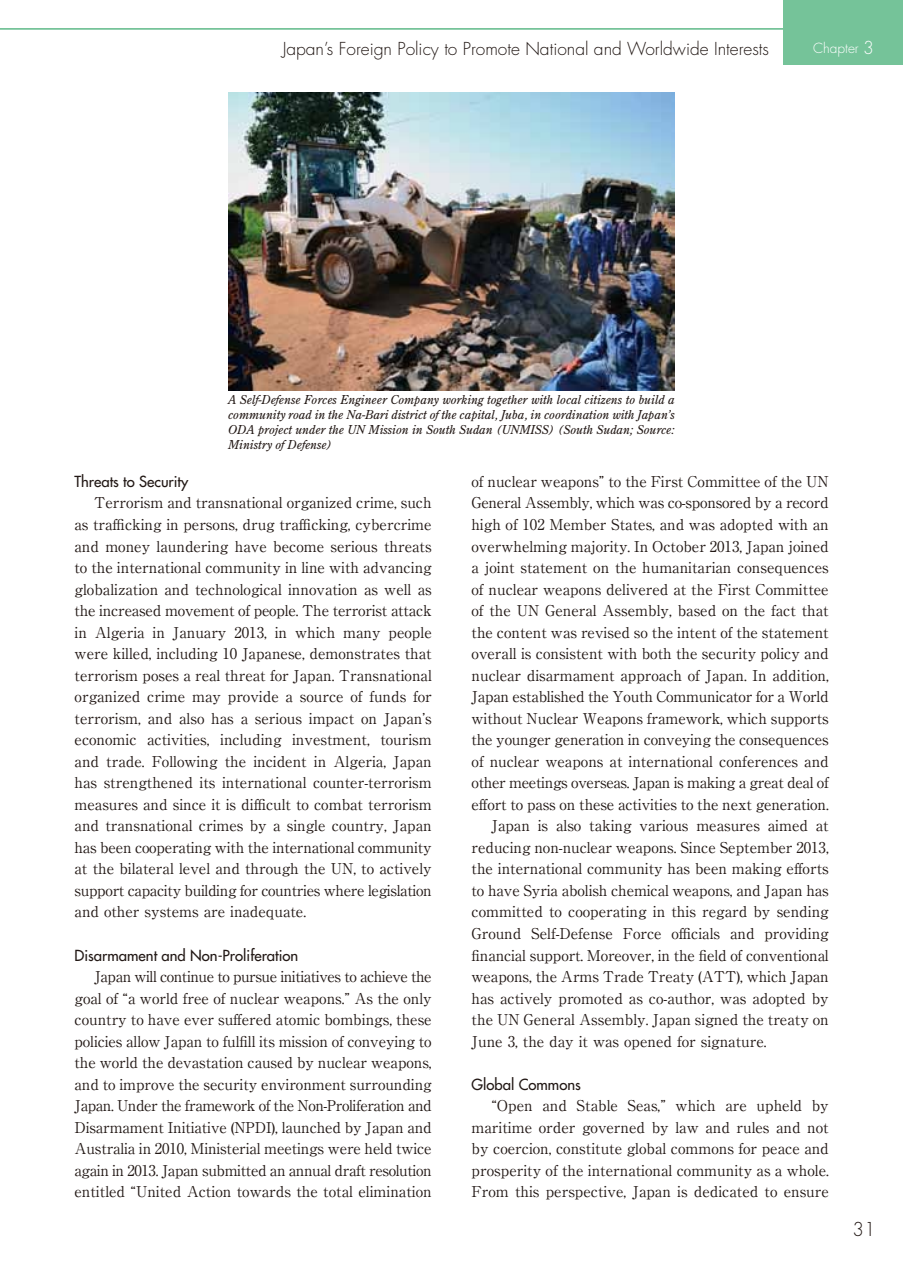
<style>
.page{position:relative;width:903px;height:1275px;background:#fff}
.page>*{position:absolute;margin:0;border:0;box-sizing:border-box;transform-origin:0 0}
.t1{font:300 18.55px "Futura Std";color:#221815}
.t2{font:300 17.32px "Futura Std";color:#221815}
.t3{font:14.88px/21.5px "Ryumin Pr 6 N";color:#221815;text-align:justify}
.t4{font:500 14.88px "Futura Std";color:#221815}
.t5{font:14.88px "Ryumin Pr 6 N";letter-spacing:-.02em;color:#221815}
.t6{font:300 13.65px "Futura Std";color:#fff}
.t7{font:italic 12.25px/14.9px "Century Old Style Std";color:#221815;text-align:justify}
.s1{font-size:17.32px}
</style>
<div class="page">
<div style="left:784px;top:0;width:119px;height:64px;background:#75c399"></div>
<hr style="left:0;top:28px;width:903px;height:2px;background:#75c399">
<img style="left:228px;top:92px;width:447px;height:298px">
<p class="t2" style="left:283px;top:38px;width:488px">Japan’s Foreign Policy to Promote National and Worldwide Interests</p>
<p class="t6" style="left:813px;top:40px;width:62px">Chapter <span class="s1">3</span></p>
<p class="t7" style="left:228px;top:392px;width:448px">A Self-Defense Forces Engineer Company working together with local citizens to build a community road in the Na-Bari district of the capital, Juba, in coordination with Japan’s ODA project under the UN Mission in South Sudan (UNMISS) (South Sudan; Source:<br>Ministry of Defense)</p>
<p class="t4" style="left:74px;top:472px;width:115px">Threats to Security</p>
<p class="t3" style="left:74px;top:491px;width:359px;text-indent:20px">Terrorism and transnational organized crime, such as trafficking in persons, drug trafficking, cybercrime and money laundering have become serious threats to the international community in line with advancing globalization and technological innovation as well as the increased movement of people. The terrorist attack in Algeria in January 2013, in which many people were killed, including 10 Japanese, demonstrates that terrorism poses a real threat for Japan. Transnational organized crime may provide a source of funds for terrorism, and also has a serious impact on Japan’s economic activities, including investment, tourism and trade. Following the incident in Algeria, Japan has strengthened its international counter-terrorism measures and since it is difficult to combat terrorism and transnational crimes by a single country, Japan has been cooperating with the international community at the bilateral level and through the UN, to actively support capacity building for countries where legislation and other systems are inadequate.</p>
<p class="t4" style="left:75px;top:946px;width:225px">Disarmament and Non-Proliferation</p>
<p class="t3" style="left:74px;top:965px;width:359px;text-indent:20px">Japan will continue to pursue initiatives to achieve the goal of “a world free of nuclear weapons.” As the only country to have ever suffered atomic bombings, these policies allow Japan to fulfill its mission of conveying to the world the devastation caused by nuclear weapons, and to improve the security environment surrounding Japan. Under the framework of the Non-Proliferation and Disarmament Initiative (NPDI), launched by Japan and Australia in 2010, Ministerial meetings were held twice again in 2013. Japan submitted an annual draft resolution entitled “United Action towards the total elimination</p>
<p class="t3" style="left:471px;top:470px;width:359px">of nuclear weapons” to the First Committee of the UN</p>
<p class="t3" style="left:471px;top:491px;width:359px">General Assembly, which was co-sponsored by a record</p>
<p class="t3" style="left:471px;top:513px;width:359px">high of 102 Member States, and was adopted with an</p>
<p class="t3" style="left:471px;top:534px;width:359px">overwhelming majority. In October 2013, Japan joined</p>
<p class="t3" style="left:471px;top:556px;width:359px">a joint statement on the humanitarian consequences</p>
<p class="t3" style="left:471px;top:577px;width:359px">of nuclear weapons delivered at the First Committee</p>
<p class="t3" style="left:471px;top:599px;width:359px">of the UN General Assembly, based on the fact that</p>
<p class="t3" style="left:471px;top:620px;width:359px">the content was revised so the intent of the statement</p>
<p class="t3" style="left:471px;top:642px;width:359px">overall is consistent with both the security policy and</p>
<p class="t3" style="left:472px;top:663px;width:359px">nuclear disarmament approach of Japan. In addition,</p>
<p class="t3" style="left:471px;top:685px;width:359px">Japan established the Youth Communicator for a World</p>
<p class="t3" style="left:471px;top:707px;width:359px">without Nuclear Weapons framework, which supports</p>
<p class="t3" style="left:471px;top:728px;width:359px">the younger generation in conveying the consequences</p>
<p class="t3" style="left:471px;top:750px;width:359px">of nuclear weapons at international conferences and</p>
<p class="t5" style="left:472px;top:771px;width:359px">other meetings overseas. Japan is making a great deal of</p>
<p class="t3" style="left:471px;top:793px;width:359px">effort to pass on these activities to the next generation.</p>
<p class="t3" style="left:491px;top:814px;width:339px">Japan is also taking various measures aimed at</p>
<p class="t3" style="left:471px;top:836px;width:359px">reducing non-nuclear weapons. Since September 2013,</p>
<p class="t3" style="left:471px;top:857px;width:359px">the international community has been making efforts</p>
<p class="t3" style="left:471px;top:879px;width:359px">to have Syria abolish chemical weapons, and Japan has</p>
<p class="t3" style="left:471px;top:900px;width:359px">committed to cooperating in this regard by sending</p>
<p class="t3" style="left:471px;top:922px;width:359px">Ground Self-Defense Force officials and providing</p>
<p class="t3" style="left:471px;top:943px;width:359px">financial support. Moreover, in the field of conventional</p>
<p class="t3" style="left:471px;top:965px;width:359px">weapons, the Arms Trade Treaty (ATT), which Japan</p>
<p class="t3" style="left:472px;top:986px;width:359px">has actively promoted as co-author, was adopted by</p>
<p class="t3" style="left:472px;top:1008px;width:359px">the UN General Assembly. Japan signed the treaty on</p>
<p class="t3" style="left:472px;top:1029px;width:296px">June 3, the day it was opened for signature.</p>
<p class="t4" style="left:472px;top:1075px;width:111px">Global Commons</p>
<p class="t3" style="left:471px;top:1094px;width:359px;text-indent:20px">“Open and Stable Seas,” which are upheld by maritime order governed by law and rules and not by coercion, constitute global commons for peace and prosperity of the international community as a whole.<br>From this perspective, Japan is dedicated to ensure</p>
<p class="t1" style="left:852px;top:1218px;width:25px">31</p>
</div>
